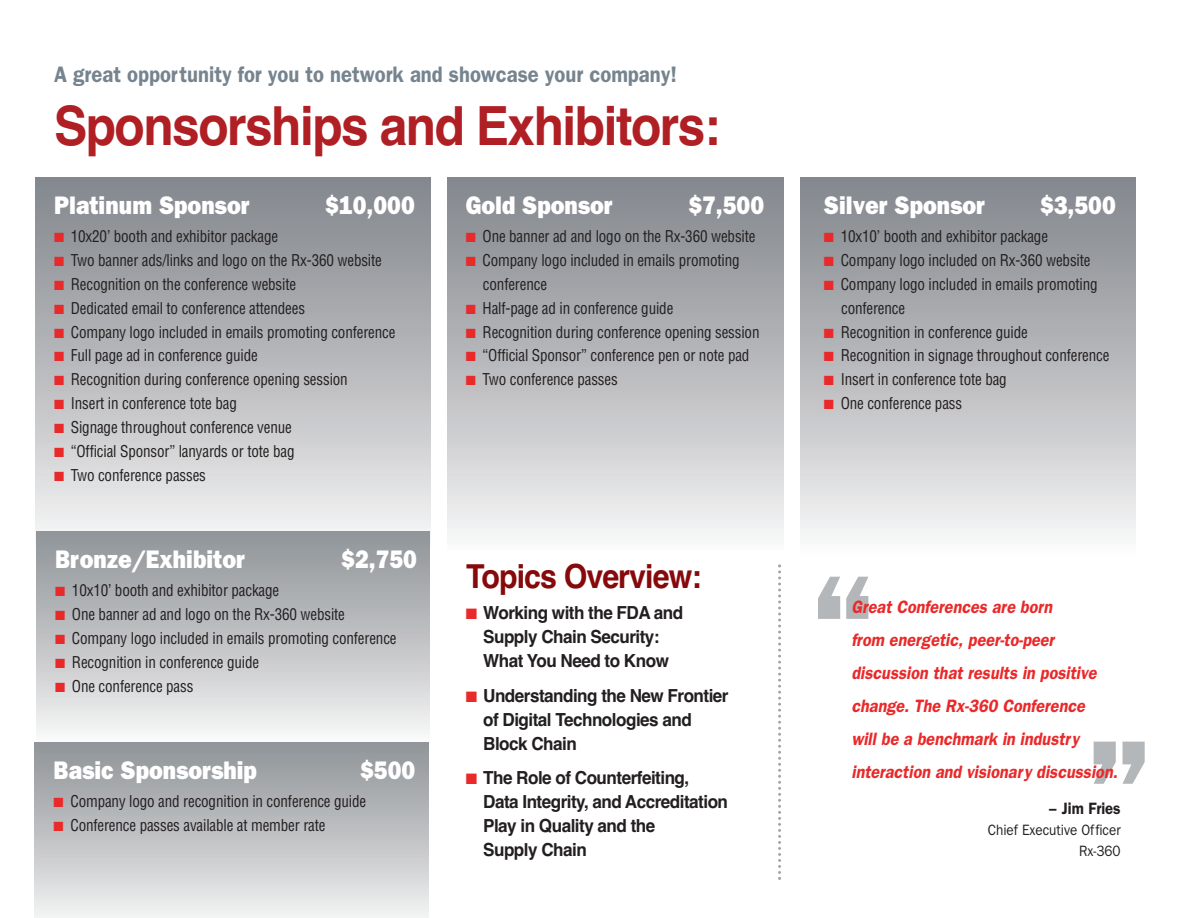
<style>
.page{position:relative;width:1188px;height:918px;background:#fff}
.page>*{position:absolute;margin:0;border:0;box-sizing:border-box;transform-origin:0 0}
.t1{font:800 142.5px "Franklin Gothic";color:#b3b7b9;scale:.9 1}
.t2{font:700 54px "Helvetica";letter-spacing:-.03em;color:#af1f24;scale:.92 1}
.t3{font:700 33px "Helvetica";letter-spacing:-.03em;color:#86090c;scale:.92 1}
.t4{font:800 25.5px "Franklin Gothic";color:#fff;scale:.9 1}
.t5{font:600 22.5px "Franklin Gothic";color:#76848f;scale:.9 1}
.t6{font:700 18px/24px "Helvetica";letter-spacing:-.03em;color:#231f20;scale:.95 1}
.t7{font:italic 600 18px/33px "Franklin Gothic";color:#e9292a;scale:.9 1}
.t8{font:600 16.5px "Franklin Gothic";color:#231f20;scale:.9 1}
.t9{font:condensed 15.9px/23.9px "Helvetica";letter-spacing:-.01em;color:#231f20;scale:.95 1}
.t10{font:15px/21px "Franklin Gothic";color:#231f20;text-align:right;scale:.9 1}
.s1{color:#e9292a}
</style>
<div class="page">
<div style="left:800px;top:177px;width:336px;height:380px;background:linear-gradient(to bottom,#7f8389,#f7f7f7)"></div>
<div style="left:448px;top:177px;width:335px;height:380px;background:linear-gradient(to bottom,#7f8389,#f7f6f6)"></div>
<div style="left:35px;top:177px;width:396px;height:380px;background:linear-gradient(to bottom,#80858b,#f4f3f3)"></div>
<div style="left:34px;top:550px;width:766px;height:283px;background:#fff"></div>
<div style="left:36px;top:532px;width:394px;height:215px;background:linear-gradient(to bottom,#919599,#f1f1f1)"></div>
<div style="left:34px;top:742px;width:394px;height:176px;background:linear-gradient(to bottom,#8d9296,#f0efef)"></div>
<svg style="left:778px;top:564px;width:3px;height:316px"></svg>
<h3 class="t5" style="left:54px;top:61px;width:694px">A great opportunity for you to network and showcase your company!</h3>
<h2 class="t2" style="left:54px;top:95px;width:726px">Sponsorships and Exhibitors:</h2>
<h3 class="t4" style="left:54px;top:190px;width:219px">Platinum Sponsor</h3>
<h3 class="t4" style="left:325px;top:190px;width:101px">$10,000</h3>
<p class="t9" style="left:54px;top:225px;width:237px"><span class="s1">■</span> 10x20’ booth and exhibitor package</p>
<p class="t9" style="left:54px;top:249px;width:347px"><span class="s1">■</span> Two banner ads/links and logo on the Rx-360 website</p>
<p class="t9" style="left:54px;top:272px;width:256px"><span class="s1">■</span> Recognition on the conference website</p>
<p class="t9" style="left:54px;top:296px;width:266px"><span class="s1">■</span> Dedicated email to conference attendees</p>
<p class="t9" style="left:54px;top:320px;width:361px"><span class="s1">■</span> Company logo included in emails promoting conference</p>
<p class="t9" style="left:54px;top:344px;width:216px"><span class="s1">■</span> Full page ad in conference guide</p>
<p class="t9" style="left:54px;top:368px;width:311px"><span class="s1">■</span> Recognition during conference opening session</p>
<p class="t9" style="left:54px;top:392px;width:194px"><span class="s1">■</span> Insert in conference tote bag</p>
<p class="t9" style="left:54px;top:416px;width:252px"><span class="s1">■</span> Signage throughout conference venue</p>
<p class="t9" style="left:54px;top:439px;width:255px"><span class="s1">■</span> “Official Sponsor” lanyards or tote bag</p>
<p class="t9" style="left:54px;top:463px;width:161px"><span class="s1">■</span> Two conference passes</p>
<h3 class="t4" style="left:466px;top:190px;width:165px">Gold Sponsor</h3>
<h3 class="t4" style="left:688px;top:190px;width:86px">$7,500</h3>
<p class="t9" style="left:466px;top:225px;width:307px"><span class="s1">■</span> One banner ad and logo on the Rx-360 website</p>
<p class="t9" style="left:483px;top:249px;width:272px;text-indent:-17px"><span class="s1">■</span> Company logo included in emails promoting conference</p>
<p class="t9" style="left:466px;top:296px;width:220px"><span class="s1">■</span> Half-page ad in conference guide</p>
<p class="t9" style="left:466px;top:320px;width:311px"><span class="s1">■</span> Recognition during conference opening session</p>
<p class="t9" style="left:466px;top:344px;width:300px"><span class="s1">■</span> “Official Sponsor” conference pen or note pad</p>
<p class="t9" style="left:466px;top:368px;width:161px"><span class="s1">■</span> Two conference passes</p>
<h3 class="t4" style="left:55px;top:544px;width:212px">Bronze/Exhibitor</h3>
<h3 class="t4" style="left:341px;top:544px;width:86px">$2,750</h3>
<p class="t9" style="left:55px;top:579px;width:238px"><span class="s1">■</span> 10x10’ booth and exhibitor package</p>
<p class="t9" style="left:55px;top:603px;width:307px"><span class="s1">■</span> One banner ad and logo on the Rx-360 website</p>
<p class="t9" style="left:55px;top:627px;width:361px"><span class="s1">■</span> Company logo included in emails promoting conference</p>
<p class="t9" style="left:55px;top:650px;width:216px"><span class="s1">■</span> Recognition in conference guide</p>
<p class="t9" style="left:55px;top:674px;width:147px"><span class="s1">■</span> One conference pass</p>
<h3 class="t4" style="left:54px;top:755px;width:227px">Basic Sponsorship</h3>
<h3 class="t4" style="left:360px;top:755px;width:63px">$500</h3>
<p class="t9" style="left:54px;top:790px;width:331px"><span class="s1">■</span> Company logo and recognition in conference guide</p>
<p class="t9" style="left:54px;top:813px;width:288px"><span class="s1">■</span> Conference passes available at member rate</p>
<h3 class="t3" style="left:466px;top:557px;width:257px">Topics Overview:</h3>
<p class="t6" style="left:466px;top:601px;width:230px;text-align:center"><span class="s1">■</span> Working with the FDA and<br>Supply Chain Security:<br>What You Need to Know</p>
<p class="t6" style="left:483px;top:683px;width:260px;text-indent:-17px"><span class="s1">■</span> Understanding the New Frontier of Digital Technologies and<br>Block Chain</p>
<p class="t6" style="left:483px;top:766px;width:259px;text-indent:-17px"><span class="s1">■</span> The Role of Counterfeiting,<br>Data Integrity, and Accreditation<br>Play in Quality and the<br>Supply Chain</p>
<h3 class="t4" style="left:824px;top:190px;width:181px">Silver Sponsor</h3>
<h3 class="t4" style="left:1040px;top:190px;width:86px">$3,500</h3>
<p class="t9" style="left:824px;top:225px;width:237px"><span class="s1">■</span> 10x10’ booth and exhibitor package</p>
<p class="t9" style="left:824px;top:249px;width:282px"><span class="s1">■</span> Company logo included on Rx-360 website</p>
<p class="t9" style="left:841px;top:272px;width:272px;text-indent:-17px"><span class="s1">■</span> Company logo included in emails promoting conference</p>
<p class="t9" style="left:824px;top:320px;width:216px"><span class="s1">■</span> Recognition in conference guide</p>
<p class="t9" style="left:824px;top:344px;width:302px"><span class="s1">■</span> Recognition in signage throughout conference</p>
<p class="t9" style="left:824px;top:368px;width:194px"><span class="s1">■</span> Insert in conference tote bag</p>
<p class="t9" style="left:824px;top:392px;width:147px"><span class="s1">■</span> One conference pass</p>
<h1 class="t1" style="left:809px;top:542px;width:76px">‘‘</h1>
<p class="t7" style="left:851px;top:590px;width:297px">Great Conferences are born<br>from energetic, peer-to-peer discussion that results in positive change. The Rx-360 Conference<br>will be a benchmark in industry interaction and visionary discussion.</p>
<p class="t8" style="left:1049px;top:798px;width:81px">– Jim Fries</p>
<p class="t10" style="left:988px;top:819px;width:149px">Chief Executive Officer<br>Rx-360</p>
<h1 class="t1" style="left:1085px;top:707px;width:76px">’’</h1>
</div>
